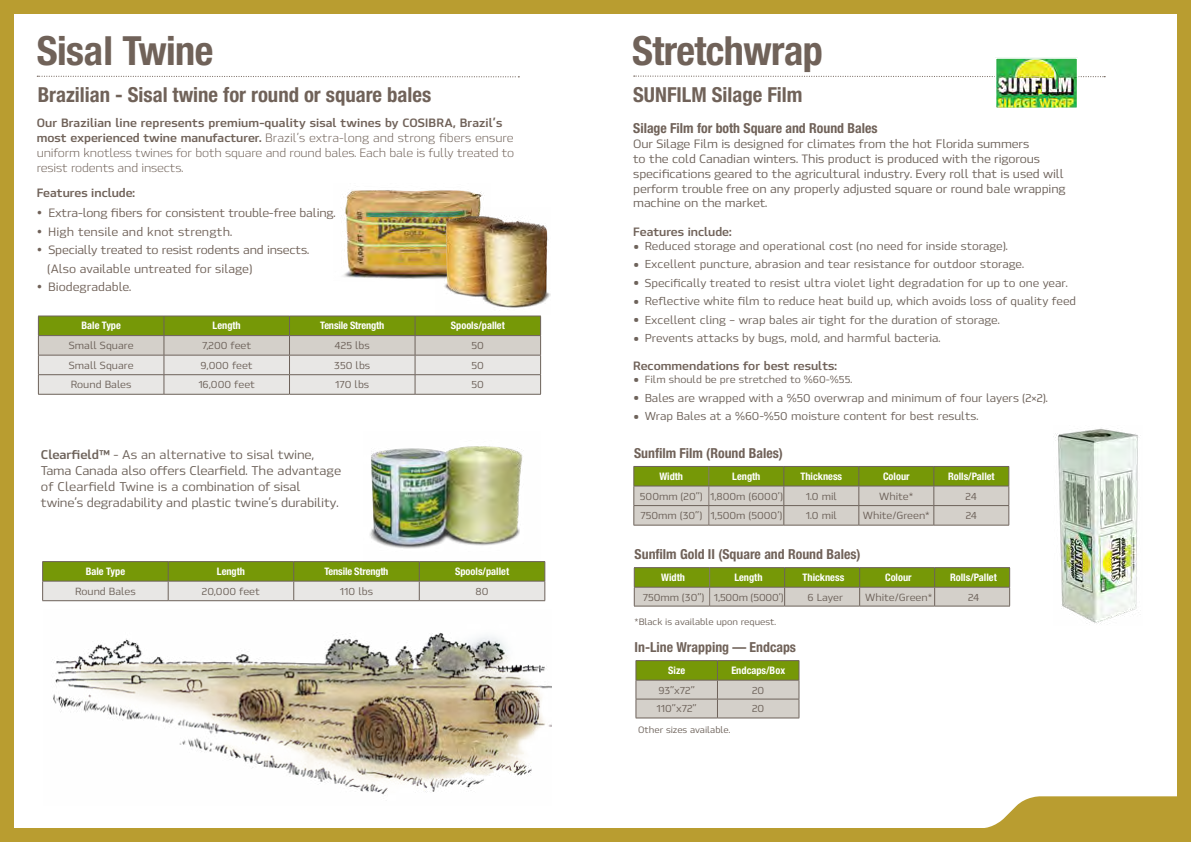
<style>
.page{position:relative;width:1191px;height:842px;background:#b99d30}
.page>*{position:absolute;margin:0;border:0;box-sizing:border-box;transform-origin:0 0}
.t1{font:700 condensed 40.2px "Helvetica Neue LT Pro";letter-spacing:-.015em;color:#706259}
.t2{font:700 condensed 20.7px "Helvetica Neue LT Pro";color:#706259}
.t3{font:700 condensed 13.8px "Helvetica Neue LT Pro";color:#706259}
.t4{font:500 12.6px/16.1px "Hackman";letter-spacing:-.01em;color:#6d625a}
.t5{font:500 12.1px/14.9px "Hackman";letter-spacing:-.01em;color:#6d625a}
.t6{font:12.1px/14.9px "Hackman";letter-spacing:-.015em;color:#706259}
.t7{font:500 12.1px/18.4px "Hackman";letter-spacing:-.015em;color:#706259}
.t8{font:700 12.1px "Hackman";color:#706259}
.t9{font:500 12.1px "Hackman";letter-spacing:.01em;color:#706259}
.t10{font:500 11.5px "Hackman";color:#6d625a}
.t11{font:500 10.4px "Hackman";color:#6d625a}
.t12{font:700 condensed 10.4px "Helvetica Neue LT Pro";color:#fff}
.t13{font:500 9.2px "Hackman";color:#6d625a}
.s1{font-weight:700}
.s2{font-size:28.8px}
</style>
<div class="page">
<div style="left:14px;top:14px;width:1162px;height:814px;background:#fff"></div>
<svg style="left:985px;top:796px;width:192px;height:32px;background:#c2aa4d"></svg>
<svg style="left:634px;top:75px;width:471px;height:3px"></svg>
<img style="left:1053px;top:428px;width:85px;height:196px">
<img style="left:997px;top:60px;width:78px;height:46px">
<div style="left:994px;top:57px;width:84px;height:52px;border:2px solid #fff"></div>
<hr style="left:633px;top:525px;width:76px;height:1px;background:#6d625a">
<hr style="left:709px;top:525px;width:75px;height:1px;background:#6d625a">
<hr style="left:933px;top:525px;width:76px;height:1px;background:#6d625a">
<hr style="left:784px;top:525px;width:75px;height:1px;background:#6d625a">
<svg style="left:633px;top:466px;width:376px;height:59px;background:#afb785"></svg>
<hr style="left:859px;top:525px;width:74px;height:1px;background:#6d625a">
<hr style="left:634px;top:567px;width:75px;height:1px;background:#6d625a">
<hr style="left:709px;top:567px;width:75px;height:1px;background:#6d625a">
<hr style="left:934px;top:567px;width:76px;height:1px;background:#6d625a">
<hr style="left:634px;top:606px;width:75px;height:1px;background:#6d625a">
<hr style="left:709px;top:606px;width:75px;height:1px;background:#6d625a">
<hr style="left:934px;top:606px;width:76px;height:1px;background:#6d625a">
<hr style="left:859px;top:567px;width:75px;height:1px;background:#6d625a">
<hr style="left:859px;top:606px;width:75px;height:1px;background:#6d625a">
<hr style="left:784px;top:567px;width:75px;height:1px;background:#6d625a">
<svg style="left:634px;top:568px;width:376px;height:38px;background:#a1af66"></svg>
<hr style="left:784px;top:606px;width:75px;height:1px;background:#6d625a">
<hr style="left:635px;top:660px;width:82px;height:1px;background:#6d625a">
<hr style="left:635px;top:718px;width:82px;height:1px;background:#6d625a">
<hr style="left:717px;top:660px;width:82px;height:1px;background:#6d625a">
<svg style="left:635px;top:661px;width:164px;height:57px;background:#afb785"></svg>
<hr style="left:717px;top:718px;width:82px;height:1px;background:#6d625a">
<img style="left:53px;top:632px;width:498px;height:163px">
<svg style="left:37px;top:75px;width:482px;height:3px"></svg>
<img style="left:343px;top:190px;width:140px;height:89px">
<hr style="left:38px;top:394px;width:126px;height:1px;background:#6d625a">
<hr style="left:415px;top:394px;width:126px;height:1px;background:#6d625a">
<hr style="left:164px;top:394px;width:125px;height:1px;background:#6d625a">
<svg style="left:38px;top:316px;width:503px;height:78px;background:#c1c7a2"></svg>
<hr style="left:289px;top:394px;width:126px;height:1px;background:#6d625a">
<hr style="left:42px;top:561px;width:126px;height:1px;background:#6d625a">
<hr style="left:419px;top:561px;width:126px;height:1px;background:#6d625a">
<hr style="left:168px;top:561px;width:126px;height:1px;background:#6d625a">
<hr style="left:294px;top:561px;width:125px;height:1px;background:#6d625a">
<svg style="left:42px;top:562px;width:503px;height:39px;background:#aebc7a"></svg>
<hr style="left:294px;top:600px;width:125px;height:1px;background:#6d625a">
<img style="left:364px;top:446px;width:177px;height:122px">
<img style="left:435px;top:208px;width:116px;height:100px">
<h1 class="t1" style="left:37px;top:26px;width:178px">Sisal Twine</h1>
<h2 class="t2" style="left:38px;top:82px;width:395px">Brazilian - Sisal twine for round or square bales</h2>
<p class="t6" style="left:37px;top:115px;width:479px"><span class="s1">Our Brazilian line represents premium-quality sisal twines by COSIBRA, Brazil’s most experienced twine manufacturer.</span> Brazil’s extra-long and strong fibers ensure uniform knotless twines for both square and round bales. Each bale is fully treated to resist rodents and insects.</p>
<p class="t8" style="left:37px;top:183px;width:100px">Features include:</p>
<p class="t7" style="left:37px;top:203px;width:300px">• Extra-long fibers for consistent trouble-free baling.</p>
<p class="t9" style="left:37px;top:223px;width:197px">• High tensile and knot strength.</p>
<p class="t7" style="left:48px;top:240px;width:263px;text-indent:-11px">• Specially treated to resist rodents and insects. (Also available untreated for silage)</p>
<p class="t7" style="left:37px;top:277px;width:96px">• Biodegradable.</p>
<p class="t12" style="left:81px;top:320px;width:41px">Bale Type</p>
<p class="t12" style="left:213px;top:320px;width:30px">Length</p>
<p class="t12" style="left:320px;top:320px;width:65px">Tensile Strength</p>
<p class="t12" style="left:451px;top:320px;width:55px">Spools/pallet</p>
<p class="t11" style="left:69px;top:338px;width:66px">Small Square</p>
<p class="t11" style="left:202px;top:338px;width:51px">7,200 feet</p>
<p class="t11" style="left:335px;top:338px;width:37px">425 lbs</p>
<p class="t11" style="left:471px;top:338px;width:14px">50</p>
<p class="t11" style="left:69px;top:358px;width:66px">Small Square</p>
<p class="t11" style="left:201px;top:358px;width:54px">9,000 feet</p>
<p class="t11" style="left:334px;top:358px;width:37px">350 lbs</p>
<p class="t11" style="left:471px;top:358px;width:14px">50</p>
<p class="t11" style="left:71px;top:377px;width:62px">Round Bales</p>
<p class="t11" style="left:198px;top:377px;width:58px">16,000 feet</p>
<p class="t11" style="left:335px;top:377px;width:36px">170 lbs</p>
<p class="t11" style="left:471px;top:377px;width:14px">50</p>
<p class="t4" style="left:41px;top:446px;width:302px"><span class="s1">Clearfield™</span> - As an alternative to sisal twine, Tama Canada also offers Clearfield. The advantage of Clearfield Twine is a combination of sisal twine’s degradability and plastic twine’s durability.</p>
<p class="t12" style="left:86px;top:565px;width:41px">Bale Type</p>
<p class="t12" style="left:217px;top:565px;width:30px">Length</p>
<p class="t12" style="left:324px;top:565px;width:65px">Tensile Strength</p>
<p class="t12" style="left:455px;top:565px;width:55px">Spools/pallet</p>
<p class="t11" style="left:75px;top:584px;width:62px">Round Bales</p>
<p class="t11" style="left:202px;top:584px;width:60px">20,000 feet</p>
<p class="t11" style="left:340px;top:584px;width:35px">110 lbs</p>
<p class="t11" style="left:475px;top:584px;width:14px">80</p>
<h1 class="t1" style="left:632px;top:26px;width:192px">Stretchwrap</h1>
<h2 class="t2" style="left:633px;top:83px;width:171px">SUNFILM Silage Film</h2>
<p class="t3" style="left:633px;top:120px;width:246px">Silage Film for both Square and Round Bales</p>
<p class="t5" style="left:633px;top:135px;width:434px">Our Silage Film is designed for climates from the hot Florida summers<br>to the cold Canadian winters. This product is produced with the rigorous specifications geared to the agricultural industry. Every roll that is used will perform trouble free on any properly adjusted square or round bale wrapping machine on the market.</p>
<p class="t8" style="left:633px;top:223px;width:100px">Features include:</p>
<p class="t10" style="left:633px;top:238px;width:376px"><span class="s2">•</span> Reduced storage and operational cost (no need for inside storage).</p>
<p class="t10" style="left:633px;top:256px;width:392px"><span class="s2">•</span> Excellent puncture, abrasion and tear resistance for outdoor storage.</p>
<p class="t10" style="left:633px;top:275px;width:436px"><span class="s2">•</span> Specifically treated to resist ultra violet light degradation for up to one year.</p>
<p class="t10" style="left:633px;top:293px;width:444px"><span class="s2">•</span> Reflective white film to reduce heat build up, which avoids loss of quality feed</p>
<p class="t10" style="left:633px;top:312px;width:368px"><span class="s2">•</span> Excellent cling – wrap bales air tight for the duration of storage.</p>
<p class="t10" style="left:633px;top:330px;width:309px"><span class="s2">•</span> Prevents attacks by bugs, mold, and harmful bacteria.</p>
<p class="t8" style="left:633px;top:356px;width:205px">Recommendations for best results:</p>
<p class="t11" style="left:633px;top:372px;width:220px"><span class="s2">•</span> Film should be pre stretched to %60-%55.</p>
<p class="t10" style="left:633px;top:390px;width:416px"><span class="s2">•</span> Bales are wrapped with a %50 overwrap and minimum of four layers (2×2).</p>
<p class="t10" style="left:633px;top:408px;width:347px"><span class="s2">•</span> Wrap Bales at a %60-%50 moisture content for best results.</p>
<p class="t3" style="left:634px;top:445px;width:150px">Sunfilm Film (Round Bales)</p>
<p class="t12" style="left:659px;top:470px;width:25px">Width</p>
<p class="t12" style="left:732px;top:470px;width:30px">Length</p>
<p class="t12" style="left:800px;top:470px;width:43px">Thickness</p>
<p class="t12" style="left:883px;top:470px;width:28px">Colour</p>
<p class="t12" style="left:948px;top:470px;width:48px">Rolls/Pallet</p>
<p class="t11" style="left:640px;top:489px;width:144px">500mm (20”) 1,800m (6000’)</p>
<p class="t11" style="left:805px;top:489px;width:33px">1.0 mil</p>
<p class="t11" style="left:879px;top:489px;width:36px">White*</p>
<p class="t11" style="left:965px;top:489px;width:13px">24</p>
<p class="t11" style="left:640px;top:508px;width:143px">750mm (30”) 1,500m (5000’)</p>
<p class="t11" style="left:805px;top:508px;width:33px">1.0 mil</p>
<p class="t11" style="left:863px;top:508px;width:69px">White/Green*</p>
<p class="t11" style="left:965px;top:508px;width:13px">24</p>
<p class="t3" style="left:634px;top:546px;width:227px">Sunfilm Gold II (Square and Round Bales)</p>
<p class="t12" style="left:661px;top:571px;width:25px">Width</p>
<p class="t12" style="left:734px;top:571px;width:30px">Length</p>
<p class="t12" style="left:802px;top:571px;width:43px">Thickness</p>
<p class="t12" style="left:885px;top:571px;width:28px">Colour</p>
<p class="t12" style="left:950px;top:571px;width:48px">Rolls/Pallet</p>
<p class="t11" style="left:642px;top:589px;width:142px">750mm (30”) 1,500m (5000’)</p>
<p class="t11" style="left:807px;top:589px;width:37px">6 Layer</p>
<p class="t11" style="left:865px;top:589px;width:69px">White/Green*</p>
<p class="t11" style="left:968px;top:589px;width:13px">24</p>
<p class="t3" style="left:634px;top:639px;width:163px">In-Line Wrapping — Endcaps</p>
<p class="t13" style="left:634px;top:615px;width:143px">*Black is available upon request.</p>
<p class="t12" style="left:668px;top:664px;width:19px">Size</p>
<p class="t12" style="left:731px;top:664px;width:55px">Endcaps/Box</p>
<p class="t11" style="left:658px;top:682px;width:38px">93”x72”</p>
<p class="t11" style="left:752px;top:682px;width:14px">20</p>
<p class="t11" style="left:656px;top:701px;width:42px">110”x72”</p>
<p class="t11" style="left:752px;top:701px;width:14px">20</p>
<p class="t13" style="left:638px;top:723px;width:94px">Other sizes available.</p>
</div>
